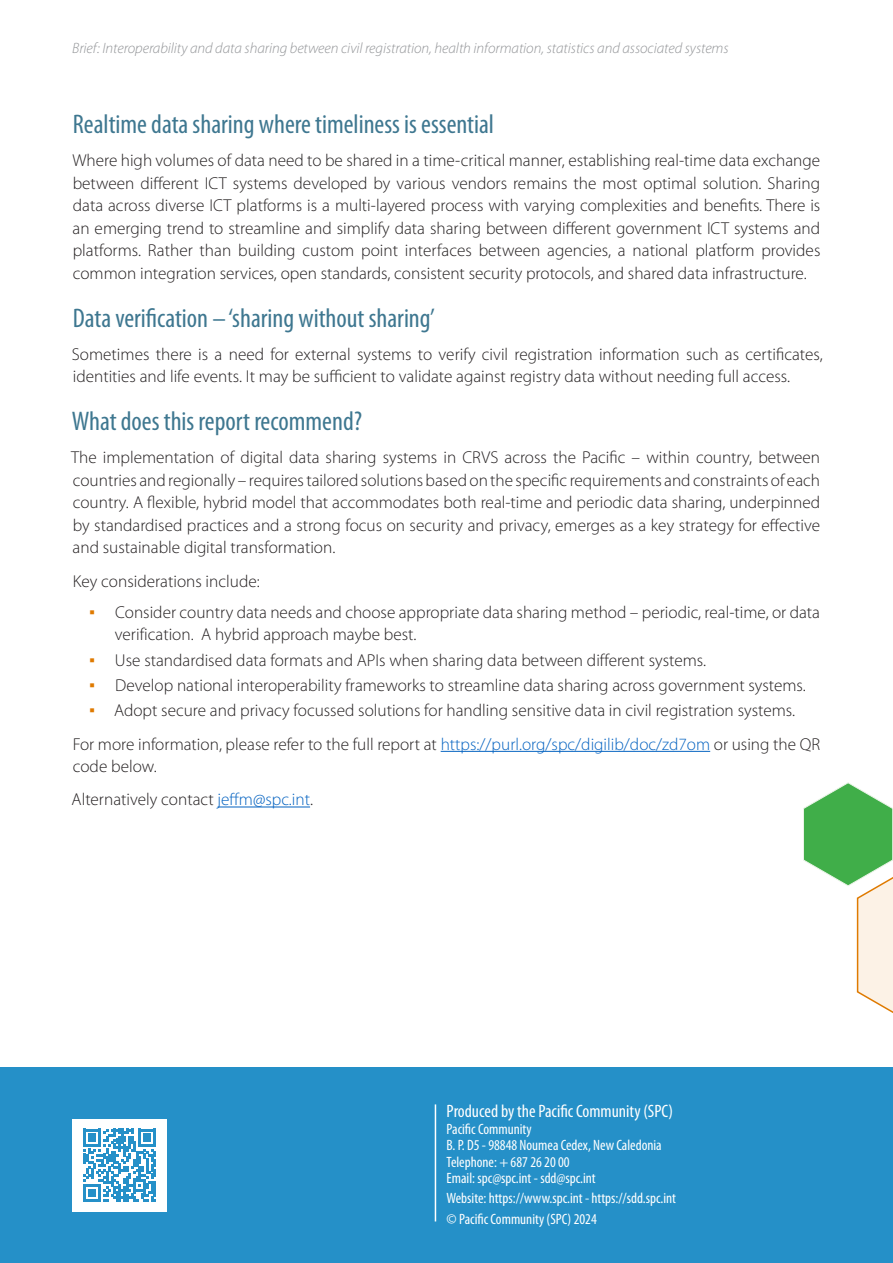
<style>
.page{position:relative;width:893px;height:1263px;background:#fff}
.page>*{position:absolute;margin:0;border:0;box-sizing:border-box;transform-origin:0 0}
.Heading_2b{font:condensed 27px "Myriad Pro";color:#3e7790}
.back_cover_text{font:condensed 18px "Myriad Pro";color:#fff}
.Body_text{font:300 17.25px/22.5px "Myriad Pro";color:#231f20}
.back_cover_text-2{font:condensed 15px/16.5px "Myriad Pro";color:#fff}
.t1{font:italic 300 15px "Myriad Pro";letter-spacing:-.005em;color:#939598}
.s1{font-family:"Arial";font-weight:400;color:#df7a00}
.s2{color:#0563c1}
</style>
<div class="page">
<div style="left:0;top:1067px;width:893px;height:196px;background:#2590c8"></div>
<hr style="left:435px;top:1104px;width:1px;height:117px;background:#fff">
<hr style="left:441px;top:751px;width:269px;height:1px;background:#0563c1">
<hr style="left:218px;top:806px;width:92px;height:1px;background:#0563c1">
<svg style="left:803px;top:782px;width:90px;height:231px"></svg>
<div style="left:72px;top:1119px;width:95px;height:92px;background:#fff"></div>
<svg style="left:83px;top:1129px;width:73px;height:72px"></svg>
<p class="t1" style="left:72px;top:39px;width:658px">Brief: Interoperability and data sharing between civil registration, health information, statistics and associated systems</p>
<p class="Heading_2b" style="left:73px;top:108px;width:423px">Realtime data sharing where timeliness is essential</p>
<p class="Body_text" style="left:72px;top:149px;width:750px;text-align:justify">Where high volumes of data need to be shared in a time-critical manner, establishing real-time data exchange between different ICT systems developed by various vendors remains the most optimal solution. Sharing data across diverse ICT platforms is a multi-layered process with varying complexities and benefits. There is an emerging trend to streamline and simplify data sharing between different government ICT systems and platforms. Rather than building custom point interfaces between agencies, a national platform provides common integration services, open standards, consistent security protocols, and shared data infrastructure.</p>
<p class="Heading_2b" style="left:73px;top:301px;width:364px">Data verification – ‘sharing without sharing’</p>
<p class="Body_text" style="left:72px;top:343px;width:752px">Sometimes there is a need for external systems to verify civil registration information such as certificates, identities and life events. It may be sufficient to validate against registry data without needing full access.</p>
<p class="Heading_2b" style="left:72px;top:405px;width:292px">What does this report recommend?</p>
<p class="Body_text" style="left:71px;top:446px;width:751px;text-align:justify">The implementation of digital data sharing systems in CRVS across the Pacific – within country, between countries and regionally – requires tailored solutions based on the specific requirements and constraints of each country. A flexible, hybrid model that accommodates both real-time and periodic data sharing, underpinned by standardised practices and a strong focus on security and privacy, emerges as a key strategy for effective and sustainable digital transformation.</p>
<p class="Body_text" style="left:73px;top:569px;width:189px">Key considerations include:</p>
<p class="Body_text" style="left:115px;top:600px;width:707px;text-indent:-26px"><span class="s1">▪</span> Consider country data needs and choose appropriate data sharing method – periodic, real-time, or data verification. A hybrid approach maybe best.</p>
<p class="Body_text" style="left:89px;top:648px;width:618px"><span class="s1">▪</span> Use standardised data formats and APIs when sharing data between different systems.</p>
<p class="Body_text" style="left:89px;top:674px;width:718px"><span class="s1">▪</span> Develop national interoperability frameworks to streamline data sharing across government systems.</p>
<p class="Body_text" style="left:89px;top:699px;width:707px"><span class="s1">▪</span> Adopt secure and privacy focussed solutions for handling sensitive data in civil registration systems.</p>
<p class="Body_text" style="left:73px;top:732px;width:749px">For more information, please refer to the full report at <span class="s2">https://purl.org/spc/digilib/doc/zd7om</span> or using the QR code below.</p>
<p class="Body_text" style="left:72px;top:788px;width:243px">Alternatively contact <span class="s2">jeffm@spc.int</span>.</p>
<p class="back_cover_text" style="left:447px;top:1100px;width:228px">Produced by the Pacific Community (SPC)</p>
<p class="back_cover_text-2" style="left:447px;top:1120px;width:217px">Pacific Community<br>B. P. D5 - 98848 Noumea Cedex, New Caledonia</p>
<p class="back_cover_text-2" style="left:447px;top:1153px;width:125px">Telephone: + 687 26 20 00</p>
<p class="back_cover_text-2" style="left:447px;top:1170px;width:151px">Email: spc@spc.int - sdd@spc.int</p>
<p class="back_cover_text-2" style="left:447px;top:1189px;width:231px">Website: https://www.spc.int - https://sdd.spc.int</p>
<p class="back_cover_text-2" style="left:447px;top:1210px;width:152px">© Pacific Community (SPC) 2024</p>
</div>
